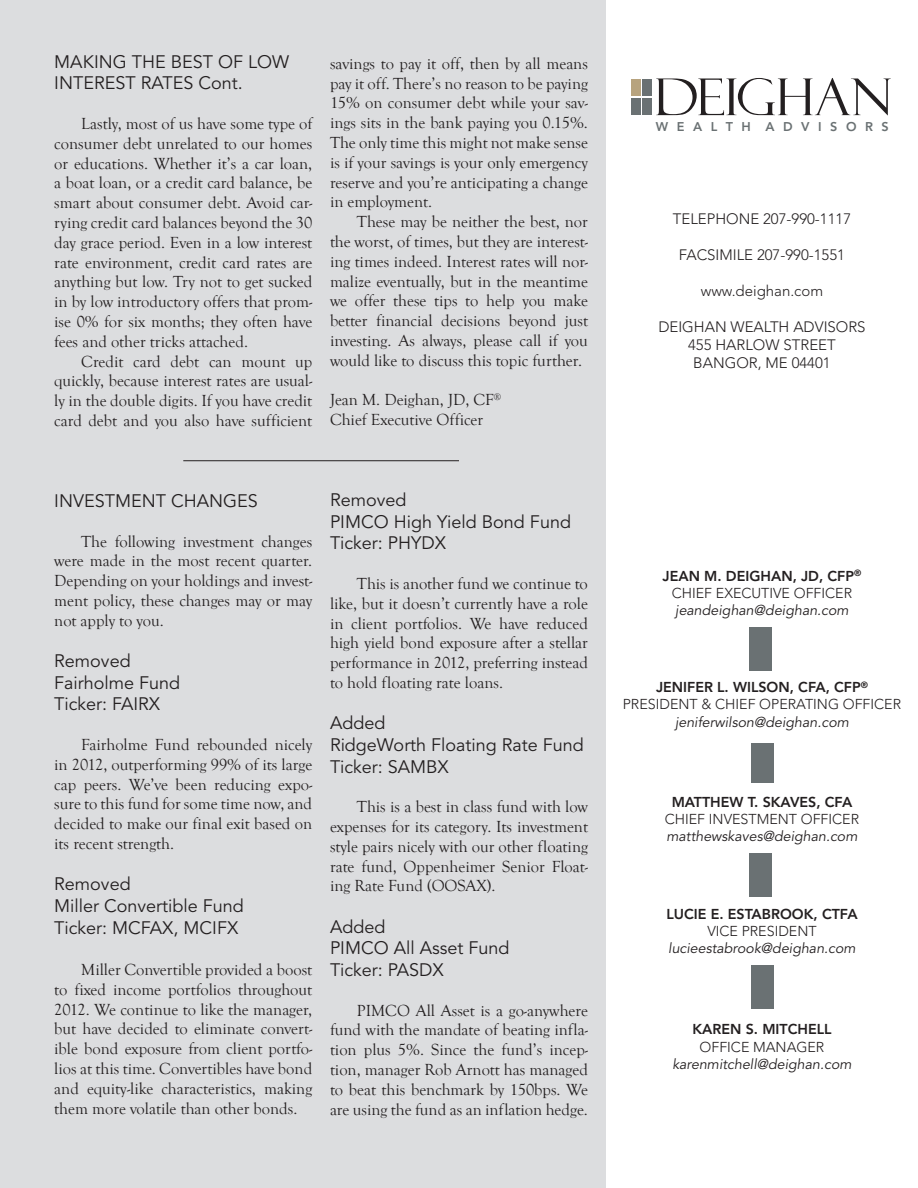
<style>
.page{position:relative;width:918px;height:1188px;background:#fff}
.page>*{position:absolute;margin:0;border:0;box-sizing:border-box;transform-origin:0 0}
.t1{font:51px "Felix Titling";color:#231f20}
.t2{font:18px/21.6px "Avenir LT";color:#231f20}
.t3{font:16.5px/19.8px "Goudy Old Style T";color:#231f20;text-align:justify}
.t4{font:300 15px "Avenir LT";color:#231f20}
.t5{font:italic 14.25px "Avenir LT";color:#231f20}
.t6{font:800 14.25px "Avenir LT";color:#231f20}
.t7{font:300 14.25px "Avenir LT";color:#231f20}
.t8{font:800 12.6px "Avenir LT";color:#6a7173}
</style>
<div class="page">
<div style="left:0;top:0;width:606px;height:1188px;background:#dcdddf"></div>
<div style="left:631px;top:98px;width:10px;height:17px;background:#6a7173"></div>
<div style="left:643px;top:79px;width:9px;height:17px;background:#6a7173"></div>
<div style="left:643px;top:98px;width:9px;height:17px;background:#6a7173"></div>
<div style="left:750px;top:853px;width:22px;height:43px;background:#6a7173"></div>
<div style="left:750px;top:627px;width:22px;height:44px;background:#6a7173"></div>
<div style="left:751px;top:743px;width:22px;height:39px;background:#6a7173"></div>
<div style="left:751px;top:965px;width:23px;height:44px;background:#6a7173"></div>
<hr style="left:183px;top:460px;width:276px;height:1px;background:#231f20">
<div style="left:631px;top:79px;width:10px;height:17px;background:#b7a37e"></div>
<p class="t2" style="left:54px;top:51px;width:236px">MAKING THE BEST OF LOW<br>INTEREST RATES Cont.</p>
<p class="t3" style="left:54px;top:114px;width:260px;text-indent:27px">Lastly, most of us have some type of consumer debt unrelated to our homes or educations. Whether it’s a car loan, a boat loan, or a credit card balance, be smart about consumer debt. Avoid car&shy;rying credit card balances beyond the 30 day grace period. Even in a low interest rate environment, credit card rates are anything but low. Try not to get sucked in by low introductory offers that prom&shy;ise 0% for six months; they often have fees and other tricks attached.</p>
<p class="t3" style="left:54px;top:352px;width:260px;text-indent:27px">Credit card debt can mount up quickly, because interest rates are usual&shy;ly in the double digits. If you have credit card debt and you also have sufficient</p>
<p class="t3" style="left:330px;top:54px;width:260px">savings to pay it off, then by all means pay it off. There’s no reason to be paying 15% on consumer debt while your sav&shy;ings sits in the bank paying you 0.15%.<br>The only time this might not make sense is if your savings is your only emergency reserve and you’re anticipating a change in employment.</p>
<p class="t3" style="left:330px;top:212px;width:260px;text-indent:27px">These may be neither the best, nor the worst, of times, but they are interest&shy;ing times indeed. Interest rates will nor&shy;malize eventually, but in the meantime we offer these tips to help you make better financial decisions beyond just investing. As always, please call if you would like to discuss this topic further.</p>
<p class="t3" style="left:330px;top:390px;width:173px">Jean M. Deighan, JD, CF<sup>®</sup></p>
<p class="t3" style="left:330px;top:410px;width:155px">Chief Executive Officer</p>
<p class="t2" style="left:54px;top:490px;width:205px">INVESTMENT CHANGES</p>
<p class="t3" style="left:54px;top:532px;width:260px;text-indent:27px">The following investment changes were made in the most recent quarter.<br>Depending on your holdings and invest&shy;ment policy, these changes may or may not apply to you.</p>
<p class="t2" style="left:54px;top:651px;width:78px">Removed</p>
<p class="t2" style="left:54px;top:672px;width:128px">Fairholme Fund</p>
<p class="t2" style="left:54px;top:694px;width:108px">Ticker: FAIRX</p>
<p class="t3" style="left:54px;top:735px;width:260px;text-indent:27px">Fairholme Fund rebounded nicely in 2012, outperforming 99% of its large cap peers. We’ve been reducing expo&shy;sure to this fund for some time now, and decided to make our final exit based on its recent strength.</p>
<p class="t2" style="left:54px;top:874px;width:78px">Removed</p>
<p class="t2" style="left:54px;top:895px;width:191px">Miller Convertible Fund</p>
<p class="t2" style="left:54px;top:917px;width:186px">Ticker: MCFAX, MCIFX</p>
<p class="t3" style="left:54px;top:960px;width:260px;text-indent:27px">Miller Convertible provided a boost to fixed income portfolios throughout 2012. We continue to like the manager, but have decided to eliminate convert&shy;ible bond exposure from client portfo&shy;lios at this time. Convertibles have bond and equity-like characteristics, making them more volatile than other bonds.</p>
<p class="t2" style="left:330px;top:490px;width:78px">Removed</p>
<p class="t2" style="left:330px;top:511px;width:243px">PIMCO High Yield Bond Fund</p>
<p class="t2" style="left:330px;top:533px;width:118px">Ticker: PHYDX</p>
<p class="t3" style="left:330px;top:574px;width:259px;text-indent:27px">This is another fund we continue to like, but it doesn’t currently have a role in client portfolios. We have reduced high yield bond exposure after a stellar performance in 2012, preferring instead to hold floating rate loans.</p>
<p class="t2" style="left:330px;top:713px;width:57px">Added</p>
<p class="t2" style="left:330px;top:734px;width:255px">RidgeWorth Floating Rate Fund</p>
<p class="t2" style="left:330px;top:756px;width:120px">Ticker: SAMBX</p>
<p class="t3" style="left:330px;top:797px;width:260px;text-indent:27px">This is a best in class fund with low expenses for its category. Its investment style pairs nicely with our other floating rate fund, Oppenheimer Senior Float&shy;ing Rate Fund (OOSAX).</p>
<p class="t2" style="left:330px;top:916px;width:57px">Added</p>
<p class="t2" style="left:330px;top:938px;width:181px">PIMCO All Asset Fund</p>
<p class="t2" style="left:330px;top:959px;width:115px">Ticker: PASDX</p>
<p class="t3" style="left:330px;top:1001px;width:260px;text-indent:27px">PIMCO All Asset is a go-anywhere fund with the mandate of beating infla&shy;tion plus 5%. Since the fund’s incep&shy;tion, manager Rob Arnott has managed to beat this benchmark by 150bps. We are using the fund as an inflation hedge.</p>
<p class="t1" style="left:654px;top:68px;width:240px">DEIGHAN</p>
<p class="t8" style="left:656px;top:119px;width:234px">W E A L T H A D V I S O R S</p>
<p class="t4" style="left:673px;top:210px;width:180px">TELEPHONE 207-990-1117</p>
<p class="t4" style="left:679px;top:246px;width:168px">FACSIMILE 207-990-1551</p>
<p class="t4" style="left:701px;top:282px;width:124px">www.deighan.com</p>
<p class="t4" style="left:658px;top:318px;width:209px">DEIGHAN WEALTH ADVISORS</p>
<p class="t4" style="left:688px;top:336px;width:149px">455 HARLOW STREET</p>
<p class="t4" style="left:693px;top:354px;width:139px">BANGOR, ME 04401</p>
<p class="t6" style="left:663px;top:567px;width:200px">JEAN M. DEIGHAN, JD, CFP<sup>®</sup></p>
<p class="t7" style="left:672px;top:584px;width:182px">CHIEF EXECUTIVE OFFICER</p>
<p class="t5" style="left:675px;top:602px;width:175px">jeandeighan@deighan.com</p>
<p class="t6" style="left:656px;top:679px;width:213px">JENIFER L. WILSON, CFA, CFP<sup>®</sup></p>
<p class="t7" style="left:623px;top:696px;width:280px">PRESIDENT &amp; CHIEF OPERATING OFFICER</p>
<p class="t5" style="left:675px;top:713px;width:175px">jeniferwilson@deighan.com</p>
<p class="t6" style="left:672px;top:793px;width:182px">MATTHEW T. SKAVES, CFA</p>
<p class="t7" style="left:665px;top:810px;width:196px">CHIEF INVESTMENT OFFICER</p>
<p class="t5" style="left:666px;top:828px;width:193px">matthewskaves@deighan.com</p>
<p class="t6" style="left:666px;top:906px;width:193px">LUCIE E. ESTABROOK, CTFA</p>
<p class="t7" style="left:707px;top:923px;width:111px">VICE PRESIDENT</p>
<p class="t5" style="left:668px;top:940px;width:189px">lucieestabrook@deighan.com</p>
<p class="t6" style="left:692px;top:1021px;width:141px">KAREN S. MITCHELL</p>
<p class="t7" style="left:700px;top:1038px;width:126px">OFFICE MANAGER</p>
<p class="t5" style="left:672px;top:1056px;width:181px">karenmitchell@deighan.com</p>
</div>
